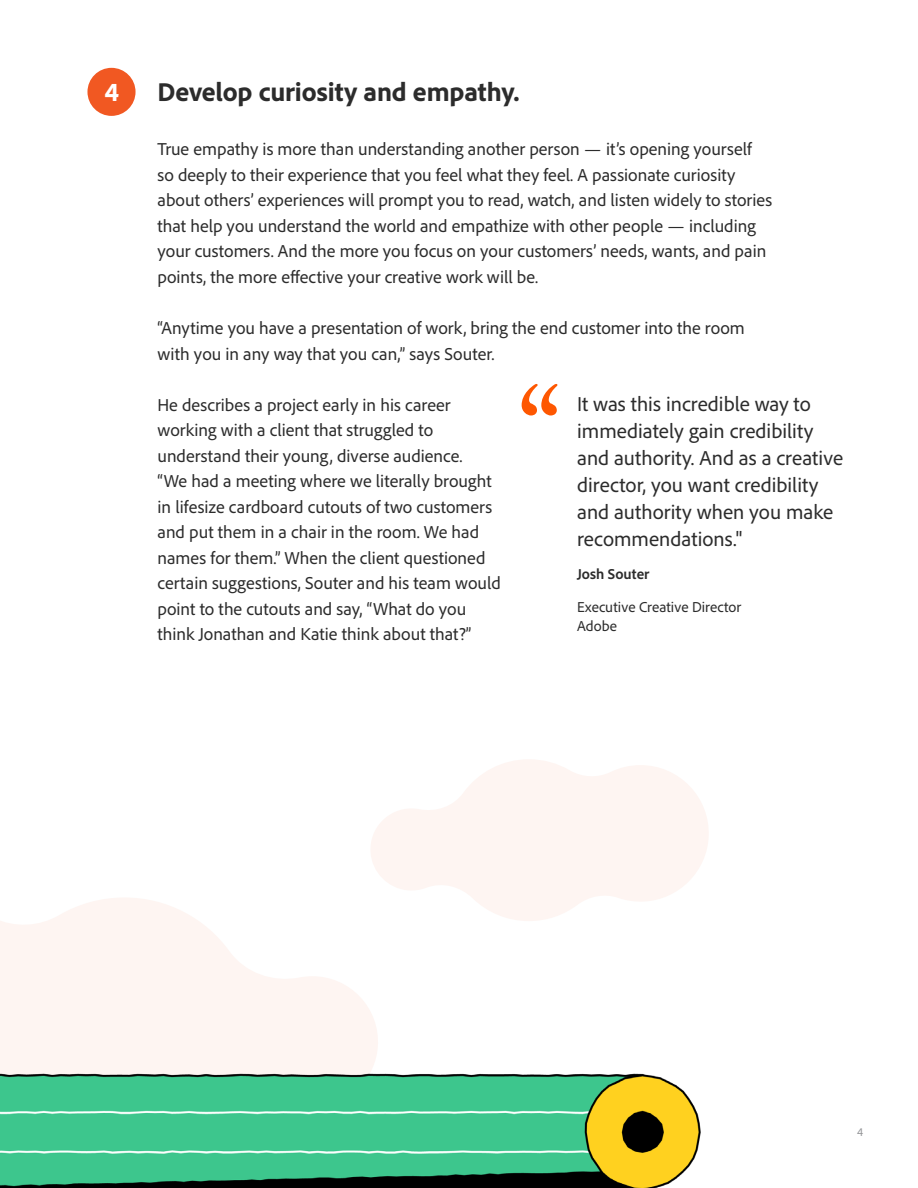
<style>
.page{position:relative;width:918px;height:1188px;background:#fff}
.page>*{position:absolute;margin:0;border:0;box-sizing:border-box;transform-origin:0 0}
.t1{font:800 27px "Adobe Clean";letter-spacing:-.005em;color:#2c2c2c}
.t2{font:800 27px "Adobe Clean";color:#fff}
.t3{font:21px/27px "Adobe Clean";color:#2c2c2c}
.t4{font:18px/25.5px "Adobe Clean";color:#2c2c2c}
.t5{font:15px/19.5px "Adobe Clean";letter-spacing:.005em;color:#2c2c2c}
.t6{font:700 15px "Adobe Clean";color:#2c2c2c}
.t7{font:12px "Adobe Clean";color:#949598}
</style>
<div class="page">
<svg style="left:0;top:898px;width:378px;height:151px;fill:#fef5f2"></svg>
<svg style="left:369px;top:760px;width:340px;height:161px;fill:#fef5f2"></svg>
<div style="left:87px;top:68px;width:49px;height:48px;background:#f15822;border-radius:50%"></div>
<svg style="left:522px;top:384px;width:35px;height:32px"></svg>
<img style="left:0;top:1049px;width:701px;height:139px">
<h1 class="t2" style="left:104px;top:74px;width:16px">4</h1>
<h1 class="t1" style="left:158px;top:74px;width:364px">Develop curiosity and empathy.</h1>
<p class="t4" style="left:158px;top:136px;width:616px">True empathy is more than understanding another person — it’s opening yourself so deeply to their experience that you feel what they feel. A passionate curiosity about others’ experiences will prompt you to read, watch, and listen widely to stories that help you understand the world and empathize with other people — including your customers. And the more you focus on your customers’ needs, wants, and pain points, the more effective your creative work will be.</p>
<p class="t4" style="left:158px;top:315px;width:589px">“Anytime you have a presentation of work, bring the end customer into the room with you in any way that you can,” says Souter.</p>
<p class="t4" style="left:158px;top:391px;width:345px">He describes a project early in his career working with a client that struggled to understand their young, diverse audience.<br>“We had a meeting where we literally brought in lifesize cardboard cutouts of two customers and put them in a chair in the room. We had names for them.” When the client questioned certain suggestions, Souter and his team would point to the cutouts and say, “What do you think Jonathan and Katie think about that?”</p>
<p class="t3" style="left:577px;top:389px;width:268px">It was this incredible way to immediately gain credibility and authority. And as a creative director, you want credibility and authority when you make recommendations."</p>
<p class="t6" style="left:577px;top:564px;width:74px">Josh Souter</p>
<p class="t5" style="left:577px;top:596px;width:166px">Executive Creative Director<br>Adobe</p>
<p class="t7" style="left:857px;top:1124px;width:8px">4</p>
</div>
